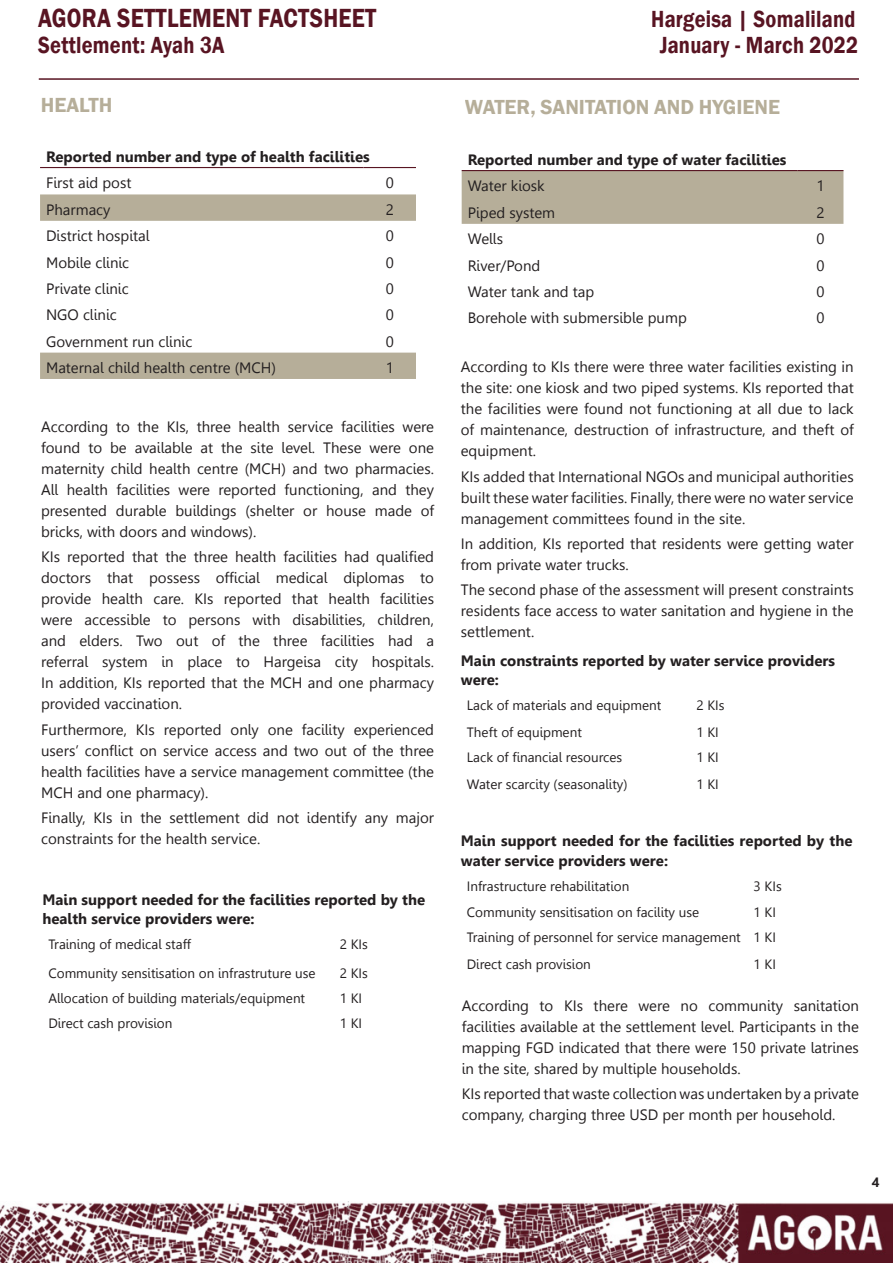
<style>
.page{position:relative;width:893px;height:1263px;background:#fff}
.page>*{position:absolute;margin:0;border:0;box-sizing:border-box;transform-origin:0 0}
.Main_title_-_A_Maste{font:600 27px "Franklin Gothic";letter-spacing:.01em;color:#581422;scale:.85 1}
.Main_title_-_A_Maste-2{font:600 24px "Franklin Gothic";letter-spacing:.01em;color:#581422;scale:.85 1}
.EJ_Headings{font:600 21px "Franklin Gothic";color:#b6ae99}
.Ej_default{font:15px/21px "Leelawadee";color:#231f20;text-align:justify}
.Ej_default-2{font:15px/21px "Leelawadee UI";color:#231f20;text-align:justify}
.Ej_default-3{font:700 15px/19.5px "Leelawadee";color:#231f20}
.REACH_body-black{font:13.5px "Leelawadee";color:#231f20}
.t1{font:700 13.5px "Leelawadee";color:#231f20}
</style>
<div class="page">
<svg style="left:40px;top:194px;width:376px;height:185px"></svg>
<hr style="left:40px;top:167px;width:324px;height:1px;background:#581522">
<hr style="left:364px;top:167px;width:52px;height:1px;background:#581522">
<div style="left:462px;top:171px;width:381px;height:53px;background:#b6ae99"></div>
<hr style="left:462px;top:170px;width:336px;height:1px;background:#581522">
<hr style="left:798px;top:170px;width:45px;height:1px;background:#581522">
<hr style="left:39px;top:78px;width:820px;height:2px;background:#581522">
<img style="left:0;top:1201px;width:893px;height:61px">
<p class="Main_title_-_A_Maste" style="left:38px;top:2px;width:399px">AGORA SETTLEMENT FACTSHEET</p>
<p class="Main_title_-_A_Maste-2" style="left:651px;top:5px;width:242px">Hargeisa | Somaliland</p>
<p class="Main_title_-_A_Maste-2" style="left:38px;top:30px;width:221px">Settlement: Ayah 3A</p>
<p class="Main_title_-_A_Maste-2" style="left:660px;top:30px;width:235px">January - March 2022</p>
<p class="EJ_Headings" style="left:41px;top:92px;width:73px">HEALTH</p>
<p class="Ej_default-3" style="left:46px;top:147px;width:325px">Reported number and type of health facilities</p>
<p class="Ej_default" style="left:46px;top:173px;width:87px">First aid post</p>
<p class="Ej_default" style="left:386px;top:173px;width:10px">0</p>
<p class="Ej_default" style="left:46px;top:199px;width:66px">Pharmacy</p>
<p class="Ej_default" style="left:386px;top:199px;width:10px">2</p>
<p class="Ej_default" style="left:46px;top:225px;width:105px">District hospital</p>
<p class="Ej_default" style="left:386px;top:225px;width:10px">0</p>
<p class="Ej_default" style="left:46px;top:252px;width:85px">Mobile clinic</p>
<p class="Ej_default" style="left:386px;top:252px;width:10px">0</p>
<p class="Ej_default" style="left:46px;top:278px;width:84px">Private clinic</p>
<p class="Ej_default" style="left:386px;top:278px;width:10px">0</p>
<p class="Ej_default" style="left:46px;top:305px;width:72px">NGO clinic</p>
<p class="Ej_default" style="left:386px;top:305px;width:10px">0</p>
<p class="Ej_default" style="left:46px;top:331px;width:148px">Government run clinic</p>
<p class="Ej_default" style="left:386px;top:331px;width:10px">0</p>
<p class="Ej_default" style="left:46px;top:357px;width:231px">Maternal child health centre (MCH)</p>
<p class="Ej_default" style="left:386px;top:357px;width:10px">1</p>
<p class="Ej_default" style="left:41px;top:416px;width:394px">According to the KIs, three health service facilities were found to be available at the site level. These were one maternity child health centre (MCH) and two pharmacies.<br>All health facilities were reported functioning, and they presented durable buildings (shelter or house made of bricks, with doors and windows).</p>
<p class="Ej_default" style="left:41px;top:547px;width:394px">KIs reported that the three health facilities had qualified doctors that possess official medical diplomas to provide health care. KIs reported that health facilities were accessible to persons with disabilities, children, and elders. Two out of the three facilities had a referral system in place to Hargeisa city hospitals.<br>In addition, KIs reported that the MCH and one pharmacy provided vaccination.</p>
<p class="Ej_default" style="left:41px;top:719px;width:394px">Furthermore, KIs reported only one facility experienced users’ conflict on service access and two out of the three health facilities have a service management committee (the MCH and one pharmacy).</p>
<p class="Ej_default" style="left:41px;top:807px;width:394px">Finally, KIs in the settlement did not identify any major constraints for the health service.</p>
<p class="Ej_default-3" style="left:42px;top:890px;width:384px">Main support needed for the facilities reported by the health service providers were:</p>
<p class="REACH_body-black" style="left:48px;top:937px;width:144px">Training of medical staff</p>
<p class="REACH_body-black" style="left:340px;top:937px;width:30px">2 KIs</p>
<p class="REACH_body-black" style="left:48px;top:965px;width:269px">Community sensitisation on infrastruture use</p>
<p class="REACH_body-black" style="left:340px;top:965px;width:30px">2 KIs</p>
<p class="REACH_body-black" style="left:48px;top:990px;width:258px">Allocation of building materials/equipment</p>
<p class="REACH_body-black" style="left:340px;top:990px;width:24px">1 KI</p>
<p class="REACH_body-black" style="left:48px;top:1015px;width:126px">Direct cash provision</p>
<p class="REACH_body-black" style="left:340px;top:1015px;width:24px">1 KI</p>
<p class="EJ_Headings" style="left:465px;top:94px;width:317px">WATER, SANITATION AND HYGIENE</p>
<p class="Ej_default-3" style="left:468px;top:150px;width:320px">Reported number and type of water facilities</p>
<p class="Ej_default" style="left:468px;top:176px;width:79px">Water kiosk</p>
<p class="Ej_default" style="left:816px;top:176px;width:10px">1</p>
<p class="Ej_default" style="left:468px;top:202px;width:89px">Piped system</p>
<p class="Ej_default" style="left:816px;top:202px;width:10px">2</p>
<p class="Ej_default" style="left:468px;top:229px;width:37px">Wells</p>
<p class="Ej_default" style="left:816px;top:229px;width:10px">0</p>
<p class="Ej_default" style="left:468px;top:255px;width:74px">River/Pond</p>
<p class="Ej_default" style="left:816px;top:255px;width:10px">0</p>
<p class="Ej_default" style="left:468px;top:281px;width:128px">Water tank and tap</p>
<p class="Ej_default" style="left:816px;top:281px;width:10px">0</p>
<p class="Ej_default" style="left:468px;top:308px;width:221px">Borehole with submersible pump</p>
<p class="Ej_default" style="left:816px;top:308px;width:10px">0</p>
<p class="Ej_default-2" style="left:461px;top:356px;width:394px">According to KIs there were three water facilities existing in the site: one kiosk and two piped systems. KIs reported that the facilities were found not functioning at all due to lack of maintenance, destruction of infrastructure, and theft of equipment.</p>
<p class="Ej_default-2" style="left:461px;top:465px;width:394px">KIs added that International NGOs and municipal authorities built these water facilities. Finally, there were no water service management committees found in the site.</p>
<p class="Ej_default-2" style="left:461px;top:532px;width:394px">In addition, KIs reported that residents were getting water from private water trucks.</p>
<p class="Ej_default-2" style="left:461px;top:579px;width:394px">The second phase of the assessment will present constraints residents face access to water sanitation and hygiene in the settlement.</p>
<p class="Ej_default-3" style="left:461px;top:651px;width:376px">Main constraints reported by water service providers were:</p>
<p class="REACH_body-black" style="left:467px;top:698px;width:196px">Lack of materials and equipment</p>
<p class="REACH_body-black" style="left:696px;top:698px;width:30px">2 KIs</p>
<p class="REACH_body-black" style="left:467px;top:724px;width:117px">Theft of equipment</p>
<p class="REACH_body-black" style="left:696px;top:724px;width:24px">1 KI</p>
<p class="REACH_body-black" style="left:467px;top:749px;width:157px">Lack of financial resources</p>
<p class="REACH_body-black" style="left:696px;top:749px;width:24px">1 KI</p>
<p class="REACH_body-black" style="left:467px;top:776px;width:162px">Water scarcity (seasonality)</p>
<p class="REACH_body-black" style="left:696px;top:776px;width:24px">1 KI</p>
<p class="Ej_default-3" style="left:461px;top:831px;width:393px">Main support needed for the facilities reported by the water service providers were:</p>
<p class="REACH_body-black" style="left:467px;top:878px;width:164px">Infrastructure rehabilitation</p>
<p class="REACH_body-black" style="left:754px;top:878px;width:30px">3 KIs</p>
<p class="REACH_body-black" style="left:467px;top:904px;width:234px">Community sensitisation on facility use</p>
<p class="REACH_body-black" style="left:754px;top:904px;width:24px">1 KI</p>
<p class="REACH_body-black" style="left:467px;top:929px;width:276px">Training of personnel for service management</p>
<p class="REACH_body-black" style="left:754px;top:929px;width:24px">1 KI</p>
<p class="REACH_body-black" style="left:467px;top:956px;width:126px">Direct cash provision</p>
<p class="REACH_body-black" style="left:754px;top:956px;width:24px">1 KI</p>
<p class="Ej_default" style="left:462px;top:995px;width:399px">According to KIs there were no community sanitation facilities available at the settlement level. Participants in the mapping FGD indicated that there were 150 private latrines in the site, shared by multiple households.</p>
<p class="Ej_default" style="left:462px;top:1083px;width:399px">KIs reported that waste collection was undertaken by a private company, charging three USD per month per household.</p>
<p class="t1" style="left:872px;top:1174px;width:9px">4</p>
</div>
